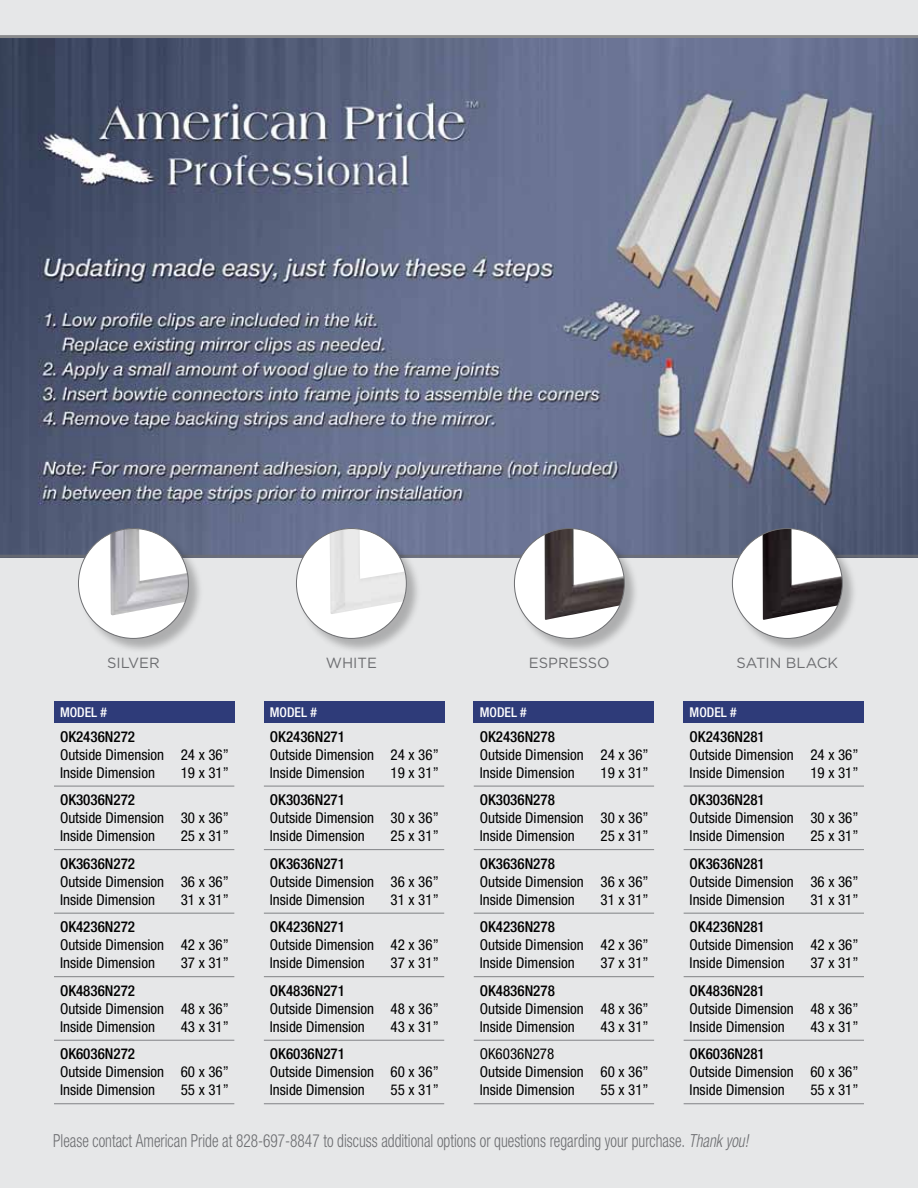
<style>
.page{position:relative;width:918px;height:1188px;background:#fff}
.page>*{position:absolute;margin:0;border:0;box-sizing:border-box;transform-origin:0 0}
.t1{font:300 condensed 18px "Helvetica Neue LT Std";color:#6d6e71;scale:.85 1}
.t2{font:condensed 15px/18px "Helvetica Neue LT Std";color:#000}
.t3{font:500 condensed 15px "Helvetica Neue LT Std";color:#000}
.t4{font:14.7px "Gotham";color:#6d6e71}
.t5{font:500 condensed 13.5px "Helvetica Neue LT Std";color:#fff}
.s1{font-style:italic}
</style>
<div class="page">
<div style="left:0;top:558px;width:918px;height:630px;background:#e6e7e8"></div>
<img style="left:0;top:38px;width:918px;height:517px">
<div style="left:0;top:0;width:918px;height:38px;background:#e6e7e8"></div>
<hr style="left:0;top:35px;width:918px;height:3px;background:#6d6e71">
<hr style="left:0;top:555px;width:918px;height:3px;background:#6d6e71">
<img style="left:76px;top:451px;width:213px;height:199px">
<div style="left:78px;top:529px;width:110px;height:109px;background:#fff;border-radius:50%"></div>
<img style="left:110px;top:529px;width:78px;height:87px">
<img style="left:294px;top:451px;width:215px;height:199px">
<div style="left:296px;top:529px;width:110px;height:109px;background:#fff;border-radius:50%"></div>
<img style="left:330px;top:529px;width:76px;height:85px">
<img style="left:512px;top:451px;width:214px;height:199px">
<div style="left:514px;top:529px;width:110px;height:109px;background:#fff;border-radius:50%"></div>
<img style="left:545px;top:529px;width:79px;height:91px">
<img style="left:730px;top:451px;width:188px;height:199px">
<div style="left:732px;top:529px;width:110px;height:109px;background:#fff;border-radius:50%"></div>
<img style="left:763px;top:529px;width:79px;height:91px">
<div style="left:54px;top:701px;width:180px;height:22px;background:#2e3b79"></div>
<hr style="left:54px;top:786px;width:180px;height:1px;background:#808285">
<hr style="left:54px;top:849px;width:180px;height:1px;background:#808285">
<hr style="left:54px;top:913px;width:180px;height:1px;background:#808285">
<hr style="left:54px;top:976px;width:180px;height:1px;background:#808285">
<hr style="left:54px;top:1040px;width:180px;height:1px;background:#808285">
<hr style="left:54px;top:1103px;width:180px;height:1px;background:#808285">
<div style="left:264px;top:701px;width:180px;height:22px;background:#2e3b79"></div>
<hr style="left:264px;top:786px;width:180px;height:1px;background:#808285">
<hr style="left:264px;top:849px;width:180px;height:1px;background:#808285">
<hr style="left:264px;top:913px;width:180px;height:1px;background:#808285">
<hr style="left:264px;top:976px;width:180px;height:1px;background:#808285">
<hr style="left:264px;top:1040px;width:180px;height:1px;background:#808285">
<hr style="left:264px;top:1103px;width:180px;height:1px;background:#808285">
<div style="left:474px;top:701px;width:180px;height:22px;background:#2e3b79"></div>
<hr style="left:474px;top:786px;width:180px;height:1px;background:#808285">
<hr style="left:474px;top:849px;width:180px;height:1px;background:#808285">
<hr style="left:474px;top:913px;width:180px;height:1px;background:#808285">
<hr style="left:474px;top:976px;width:180px;height:1px;background:#808285">
<hr style="left:474px;top:1040px;width:180px;height:1px;background:#808285">
<hr style="left:474px;top:1103px;width:180px;height:1px;background:#808285">
<div style="left:684px;top:701px;width:180px;height:22px;background:#2e3b79"></div>
<hr style="left:684px;top:786px;width:180px;height:1px;background:#808285">
<hr style="left:684px;top:849px;width:180px;height:1px;background:#808285">
<hr style="left:684px;top:913px;width:180px;height:1px;background:#808285">
<hr style="left:684px;top:976px;width:180px;height:1px;background:#808285">
<hr style="left:684px;top:1040px;width:180px;height:1px;background:#808285">
<hr style="left:684px;top:1103px;width:180px;height:1px;background:#808285">
<p class="t4" style="left:107px;top:653px;width:54px">SILVER</p>
<p class="t4" style="left:326px;top:653px;width:53px">WHITE</p>
<p class="t4" style="left:529px;top:653px;width:82px">ESPRESSO</p>
<p class="t4" style="left:737px;top:653px;width:103px">SATIN BLACK</p>
<p class="t5" style="left:60px;top:704px;width:48px">MODEL #</p>
<p class="t3" style="left:60px;top:727px;width:77px">OK2436N272</p>
<p class="t2" style="left:60px;top:745px;width:170px">Outside Dimension 24 x 36”<br>Inside Dimension</p>
<p class="t2" style="left:181px;top:763px;width:50px">19 x 31”</p>
<p class="t5" style="left:270px;top:704px;width:48px">MODEL #</p>
<p class="t3" style="left:270px;top:727px;width:77px">OK2436N271</p>
<p class="t2" style="left:270px;top:745px;width:170px">Outside Dimension 24 x 36”<br>Inside Dimension</p>
<p class="t2" style="left:391px;top:763px;width:50px">19 x 31”</p>
<p class="t3" style="left:60px;top:791px;width:77px">OK3036N272</p>
<p class="t2" style="left:60px;top:809px;width:170px">Outside Dimension 30 x 36”<br>Inside Dimension</p>
<p class="t2" style="left:181px;top:827px;width:50px">25 x 31”</p>
<p class="t3" style="left:270px;top:791px;width:77px">OK3036N271</p>
<p class="t2" style="left:270px;top:809px;width:170px">Outside Dimension 30 x 36”<br>Inside Dimension</p>
<p class="t2" style="left:391px;top:827px;width:50px">25 x 31”</p>
<p class="t3" style="left:60px;top:854px;width:77px">OK3636N272</p>
<p class="t2" style="left:60px;top:872px;width:170px">Outside Dimension 36 x 36”<br>Inside Dimension</p>
<p class="t2" style="left:181px;top:890px;width:50px">31 x 31”</p>
<p class="t3" style="left:270px;top:854px;width:77px">OK3636N271</p>
<p class="t2" style="left:270px;top:872px;width:170px">Outside Dimension 36 x 36”<br>Inside Dimension</p>
<p class="t2" style="left:391px;top:890px;width:50px">31 x 31”</p>
<p class="t3" style="left:60px;top:918px;width:77px">OK4236N272</p>
<p class="t2" style="left:60px;top:936px;width:170px">Outside Dimension 42 x 36”<br>Inside Dimension</p>
<p class="t2" style="left:181px;top:954px;width:50px">37 x 31”</p>
<p class="t3" style="left:270px;top:918px;width:77px">OK4236N271</p>
<p class="t2" style="left:270px;top:936px;width:170px">Outside Dimension 42 x 36”<br>Inside Dimension</p>
<p class="t2" style="left:391px;top:954px;width:50px">37 x 31”</p>
<p class="t3" style="left:60px;top:982px;width:77px">OK4836N272</p>
<p class="t2" style="left:60px;top:999px;width:170px">Outside Dimension 48 x 36”<br>Inside Dimension</p>
<p class="t2" style="left:181px;top:1017px;width:50px">43 x 31”</p>
<p class="t3" style="left:270px;top:982px;width:77px">OK4836N271</p>
<p class="t2" style="left:270px;top:999px;width:170px">Outside Dimension 48 x 36”<br>Inside Dimension</p>
<p class="t2" style="left:391px;top:1017px;width:50px">43 x 31”</p>
<p class="t3" style="left:60px;top:1045px;width:77px">OK6036N272</p>
<p class="t2" style="left:60px;top:1063px;width:170px">Outside Dimension 60 x 36”<br>Inside Dimension</p>
<p class="t2" style="left:181px;top:1081px;width:50px">55 x 31”</p>
<p class="t3" style="left:270px;top:1045px;width:77px">OK6036N271</p>
<p class="t2" style="left:270px;top:1063px;width:170px">Outside Dimension 60 x 36”<br>Inside Dimension</p>
<p class="t2" style="left:391px;top:1081px;width:50px">55 x 31”</p>
<p class="t5" style="left:480px;top:704px;width:48px">MODEL #</p>
<p class="t3" style="left:480px;top:727px;width:77px">OK2436N278</p>
<p class="t2" style="left:480px;top:745px;width:170px">Outside Dimension 24 x 36”<br>Inside Dimension</p>
<p class="t2" style="left:600px;top:763px;width:50px">19 x 31”</p>
<p class="t3" style="left:480px;top:791px;width:77px">OK3036N278</p>
<p class="t2" style="left:480px;top:809px;width:170px">Outside Dimension 30 x 36”<br>Inside Dimension</p>
<p class="t2" style="left:600px;top:827px;width:50px">25 x 31”</p>
<p class="t3" style="left:480px;top:854px;width:77px">OK3636N278</p>
<p class="t2" style="left:480px;top:872px;width:170px">Outside Dimension 36 x 36”<br>Inside Dimension</p>
<p class="t2" style="left:600px;top:890px;width:50px">31 x 31”</p>
<p class="t3" style="left:480px;top:918px;width:77px">OK4236N278</p>
<p class="t2" style="left:480px;top:936px;width:170px">Outside Dimension 42 x 36”<br>Inside Dimension</p>
<p class="t2" style="left:600px;top:954px;width:50px">37 x 31”</p>
<p class="t3" style="left:480px;top:982px;width:77px">OK4836N278</p>
<p class="t2" style="left:480px;top:999px;width:170px">Outside Dimension 48 x 36”<br>Inside Dimension</p>
<p class="t2" style="left:600px;top:1017px;width:50px">43 x 31”</p>
<p class="t2" style="left:480px;top:1045px;width:170px">OK6036N278<br>Outside Dimension 60 x 36”<br>Inside Dimension</p>
<p class="t2" style="left:600px;top:1081px;width:50px">55 x 31”</p>
<p class="t5" style="left:690px;top:704px;width:48px">MODEL #</p>
<p class="t3" style="left:690px;top:727px;width:77px">OK2436N281</p>
<p class="t2" style="left:690px;top:745px;width:170px">Outside Dimension 24 x 36”<br>Inside Dimension</p>
<p class="t2" style="left:810px;top:763px;width:50px">19 x 31”</p>
<p class="t3" style="left:690px;top:791px;width:77px">OK3036N281</p>
<p class="t2" style="left:690px;top:809px;width:170px">Outside Dimension 30 x 36”<br>Inside Dimension</p>
<p class="t2" style="left:810px;top:827px;width:50px">25 x 31”</p>
<p class="t3" style="left:690px;top:854px;width:77px">OK3636N281</p>
<p class="t2" style="left:690px;top:872px;width:170px">Outside Dimension 36 x 36”<br>Inside Dimension</p>
<p class="t2" style="left:810px;top:890px;width:50px">31 x 31”</p>
<p class="t3" style="left:690px;top:918px;width:77px">OK4236N281</p>
<p class="t2" style="left:690px;top:936px;width:170px">Outside Dimension 42 x 36”<br>Inside Dimension</p>
<p class="t2" style="left:810px;top:954px;width:50px">37 x 31”</p>
<p class="t3" style="left:690px;top:982px;width:77px">OK4836N281</p>
<p class="t2" style="left:690px;top:999px;width:170px">Outside Dimension 48 x 36”<br>Inside Dimension</p>
<p class="t2" style="left:810px;top:1017px;width:50px">43 x 31”</p>
<p class="t3" style="left:690px;top:1045px;width:77px">OK6036N281</p>
<p class="t2" style="left:690px;top:1063px;width:170px">Outside Dimension 60 x 36”<br>Inside Dimension</p>
<p class="t2" style="left:810px;top:1081px;width:50px">55 x 31”</p>
<p class="t1" style="left:53px;top:1131px;width:819px">Please contact American Pride at 828-697-8847 to discuss additional options or questions regarding your purchase. <span class="s1">Thank you!</span></p>
</div>
